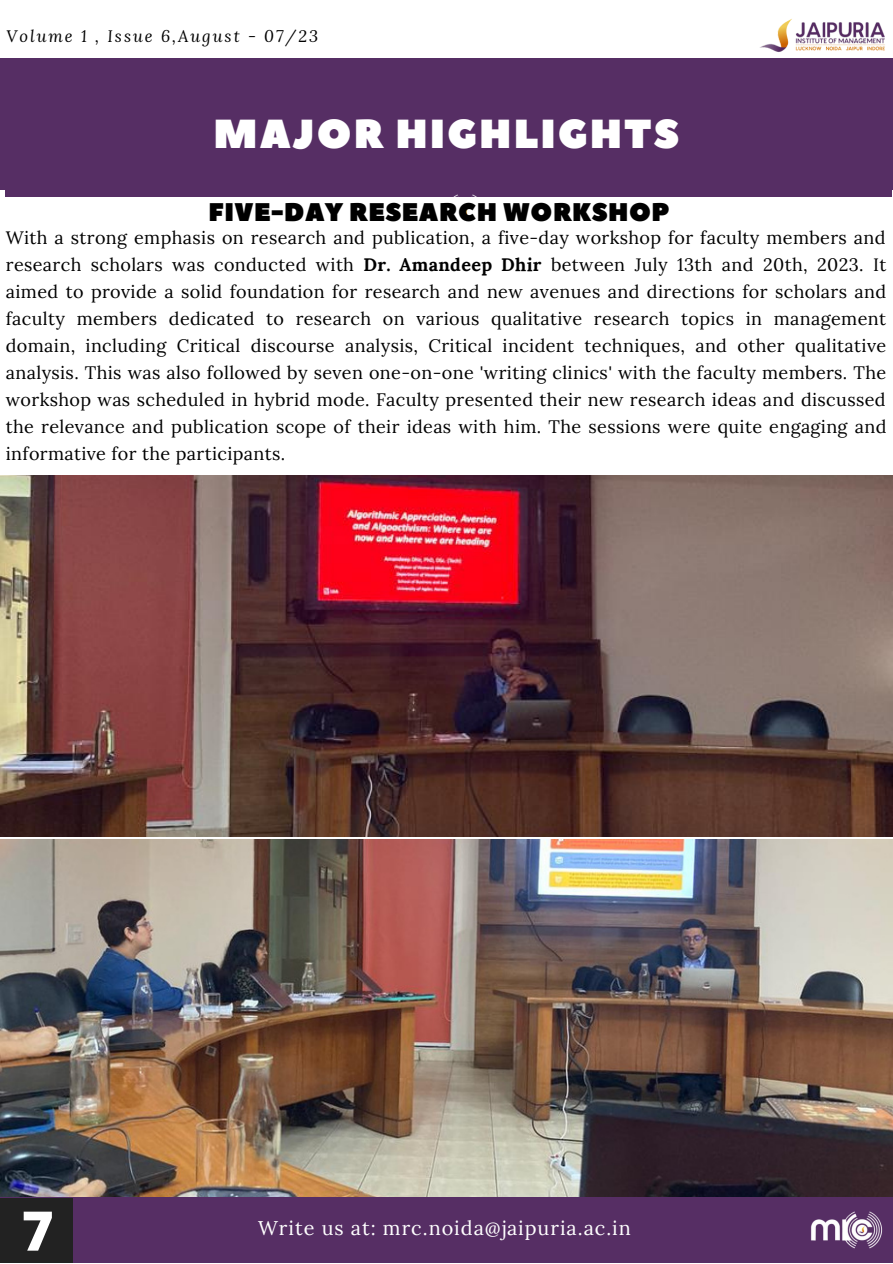
<style>
.page{position:relative;width:893px;height:1264px;background:#fff}
.page>*{position:absolute;margin:0;border:0;box-sizing:border-box;transform-origin:0 0}
.t1{font:800 54.75px "Open Sans";color:#fff}
.t2{font:40.5px "Peace Sans";letter-spacing:.05em;color:#fff}
.t3{font:25.5px "Peace Sans";letter-spacing:.02em;color:#000}
.t4{font:19.8px "Lora";letter-spacing:.05em;color:#fff}
.t5{font:18px/27px "Lora";letter-spacing:.02em;color:#000;text-align:justify}
.t6{font:italic 16.5px "Lora";letter-spacing:.12em;color:#000}
.s1{font-weight:700}
</style>
<div class="page">
<img style="left:760px;top:19px;width:125px;height:33px">
<div style="left:0;top:58px;width:892px;height:132px;background:#562e64"></div>
<div style="left:5px;top:67px;width:886px;height:129px;background:#562e64"></div>
<div style="left:0;top:1197px;width:892px;height:65px;background:#562e64"></div>
<div style="left:0;top:1197px;width:72px;height:65px;background:#222"></div>
<img style="left:811px;top:1211px;width:72px;height:38px">
<img style="left:403px;top:194px;width:86px;height:23px">
<img style="left:0;top:476px;width:891px;height:361px">
<img style="left:0;top:839px;width:892px;height:357px">
<p class="t6" style="left:6px;top:25px;width:313px">Volume 1 , Issue 6,August - 07/23</p>
<p class="t2" style="left:213px;top:97px;width:467px">MAJOR HIGHLIGHTS</p>
<p class="t2" style="left:214px;top:107px;width:467px">MAJOR HIGHLIGHTS</p>
<p class="t3" style="left:208px;top:196px;width:462px">FIVE-DAY RESEARCH WORKSHOP</p>
<p class="t5" style="left:6px;top:224px;width:882px">With a strong emphasis on research and publication, a five-day workshop for faculty members and research scholars was conducted with <span class="s1">Dr. Amandeep Dhir</span> between July 13th and 20th, 2023. It aimed to provide a solid foundation for research and new avenues and directions for scholars and faculty members dedicated to research on various qualitative research topics in management domain, including Critical discourse analysis, Critical incident techniques, and other qualitative analysis. This was also followed by seven one-on-one 'writing clinics' with the faculty members. The workshop was scheduled in hybrid mode. Faculty presented their new research ideas and discussed the relevance and publication scope of their ideas with him. The sessions were quite engaging and informative for the participants.</p>
<p class="t1" style="left:3px;top:1186px;width:66px">10</p>
<p class="t1" style="left:22px;top:1192px;width:33px">7</p>
<p class="t4" style="left:258px;top:1214px;width:374px">Write us at: mrc.noida@jaipuria.ac.in</p>
</div>
